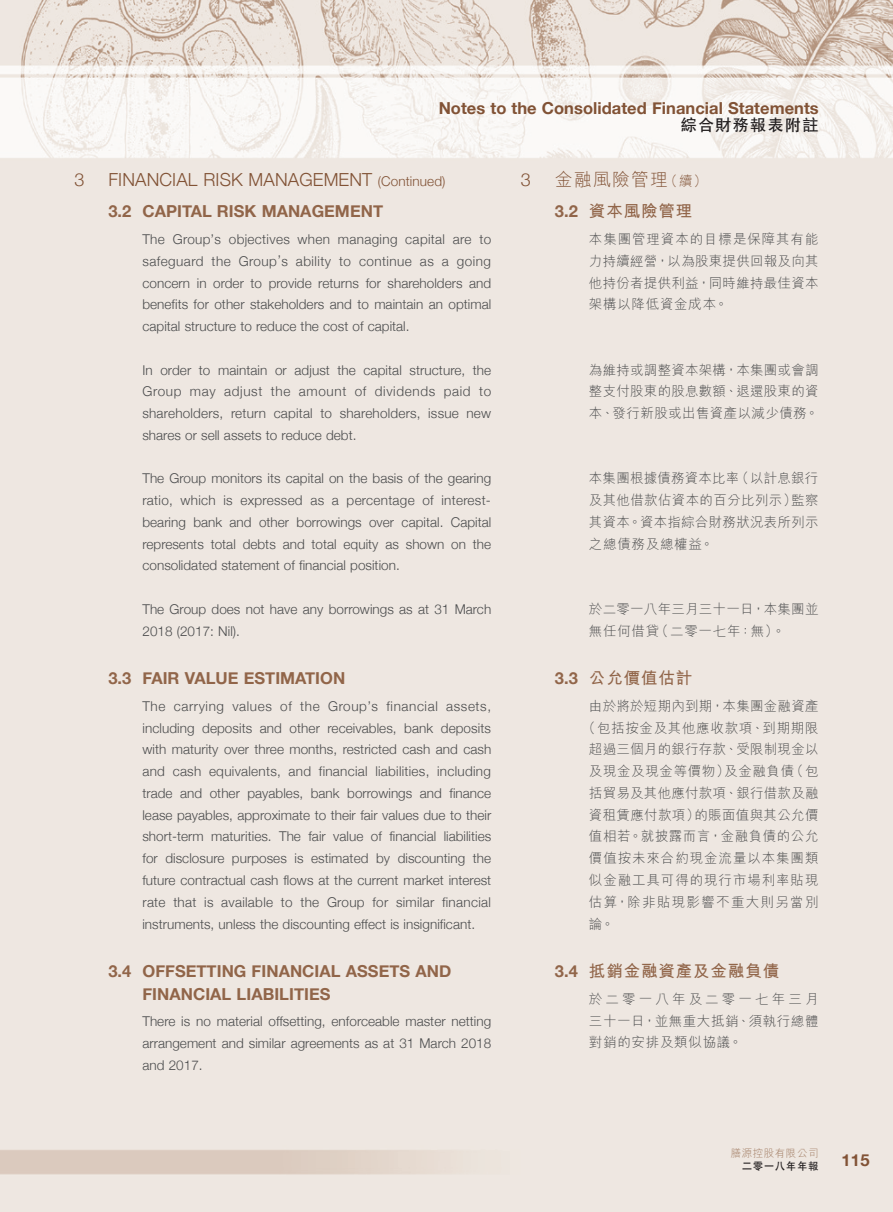
<style>
.page{position:relative;width:893px;height:1212px;background:#fff}
.page>*{position:absolute;margin:0;border:0;box-sizing:border-box;transform-origin:0 0}
.Heading_1{font:300 18px "Helvetica Neue";letter-spacing:.01em;color:#815235}
.C_Heading_1{font:300 18px "M Hei HK";letter-spacing:.06em;color:#815235}
.C_Heading_1-2{font:300 18px "Helvetica Neue";color:#815235}
.Heading_2{font:700 16.5px/22.5px "Helvetica Neue";letter-spacing:.005em;color:#916549}
.t1{font:700 16.5px "Helvetica Neue";letter-spacing:.005em;color:#815235}
.C_Heading_2{font:700 16.5px "M Hei HK";letter-spacing:.055em;color:#916549}
.t2{font:700 16.5px "C Hei 2 HK";letter-spacing:.055em;color:#231f20}
.Body_Text{font:300 13.5px/21.8px "Helvetica Neue";letter-spacing:.005em;color:#4b4c4d;text-align:justify}
.C_Body_Text{font:300 13.5px/21.8px "M Hei HK";letter-spacing:.025em;color:#4b4c4d;text-align:justify}
.C_Body_Text-2{font:300 13.5px "M Hei HK";letter-spacing:.065em;color:#4b4c4d}
.C_Body_Text-3{font:300 13.5px "M Hei HK";letter-spacing:.05em;color:#4b4c4d}
.C_Body_Text-4{font:300 13.5px "M Hei HK";letter-spacing:.045em;color:#4b4c4d}
.C_Body_Text-5{font:300 13.5px "M Hei HK";letter-spacing:.095em;color:#4b4c4d}
.t3{font:300 10.5px "M Hei HK";letter-spacing:.055em;color:#9f795f}
.t4{font:700 10.5px "C Hei 2 HK";letter-spacing:.055em;color:#231f20}
.s1{font-size:13.5px}
.s2{font-family:"Helvetica Neue"}
</style>
<div class="page">
<img style="left:0;top:0;width:893px;height:1212px">
<p class="t1" style="left:439px;top:95px;width:382px">Notes to the Consolidated Financial Statements</p>
<p class="t2" style="left:680px;top:116px;width:140px">綜合財務報表附註</p>
<p class="Heading_1" style="left:74px;top:165px;width:12px">3</p>
<p class="Heading_1" style="left:108px;top:165px;width:339px">FINANCIAL RISK MANAGEMENT <span class="s1">(Continued)</span></p>
<p class="Heading_2" style="left:108px;top:200px;width:276px">3.2 CAPITAL RISK MANAGEMENT</p>
<p class="Body_Text" style="left:142px;top:227px;width:350px">The Group’s objectives when managing capital are to safeguard the Group’s ability to continue as a going concern in order to provide returns for shareholders and benefits for other stakeholders and to maintain an optimal capital structure to reduce the cost of capital.</p>
<p class="Body_Text" style="left:142px;top:358px;width:350px">In order to maintain or adjust the capital structure, the Group may adjust the amount of dividends paid to shareholders, return capital to shareholders, issue new shares or sell assets to reduce debt.</p>
<p class="Body_Text" style="left:142px;top:467px;width:350px">The Group monitors its capital on the basis of the gearing ratio, which is expressed as a percentage of interest&shy;bearing bank and other borrowings over capital. Capital represents total debts and total equity as shown on the consolidated statement of financial position.</p>
<p class="Body_Text" style="left:142px;top:597px;width:350px">The Group does not have any borrowings as at 31 March<br>2018 (2017: Nil).</p>
<p class="Heading_2" style="left:108px;top:667px;width:238px">3.3 FAIR VALUE ESTIMATION</p>
<p class="Body_Text" style="left:142px;top:694px;width:350px">The carrying values of the Group’s financial assets, including deposits and other receivables, bank deposits with maturity over three months, restricted cash and cash and cash equivalents, and financial liabilities, including trade and other payables, bank borrowings and finance lease payables, approximate to their fair values due to their short-term maturities. The fair value of financial liabilities for disclosure purposes is estimated by discounting the future contractual cash flows at the current market interest rate that is available to the Group for similar financial instruments, unless the discounting effect is insignificant.</p>
<p class="Heading_2" style="left:142px;top:960px;width:310px;text-indent:-34px">3.4 OFFSETTING FINANCIAL ASSETS AND<br>FINANCIAL LIABILITIES</p>
<p class="Body_Text" style="left:142px;top:1010px;width:350px">There is no material offsetting, enforceable master netting arrangement and similar agreements as at 31 March 2018 and 2017.</p>
<p class="C_Heading_1-2" style="left:521px;top:165px;width:12px">3</p>
<p class="C_Heading_1" style="left:555px;top:170px;width:154px">金融風險管理<span class="s1">（續）</span></p>
<p class="C_Heading_2" style="left:555px;top:199px;width:139px"><span class="s2">3.2</span> 資本風險管理</p>
<p class="C_Body_Text" style="left:589px;top:228px;width:231px">本集團管理資本的目標是保障其有能力持續經營，以為股東提供回報及向其他持份者提供利益，同時維持最佳資本架構以降低資金成本。</p>
<p class="C_Body_Text" style="left:589px;top:358px;width:231px">為維持或調整資本架構，本集團或會調整支付股東的股息數額、退還股東的資本、發行新股或出售資產以減少債務。</p>
<p class="C_Body_Text" style="left:589px;top:467px;width:231px">本集團根據債務資本比率（以計息銀行及其他借款佔資本的百分比列示）監察其資本。資本指綜合財務狀況表所列示之總債務及總權益。</p>
<p class="C_Body_Text" style="left:589px;top:598px;width:231px">於二零一八年三月三十一日，本集團並無任何借貸（二零一七年：無）。</p>
<p class="C_Heading_2" style="left:555px;top:666px;width:139px"><span class="s2">3.3</span> 公允價值估計</p>
<p class="C_Body_Text" style="left:589px;top:695px;width:231px">由於將於短期內到期，本集團金融資產</p>
<p class="C_Body_Text-3" style="left:582px;top:721px;width:238px">（包括按金及其他應收款項、到期期限</p>
<p class="C_Body_Text" style="left:589px;top:738px;width:231px">超過三個月的銀行存款、受限制現金以</p>
<p class="C_Body_Text-4" style="left:589px;top:764px;width:231px">及現金及現金等價物）及金融負債（包</p>
<p class="C_Body_Text" style="left:589px;top:782px;width:231px">括貿易及其他應付款項、銀行借款及融</p>
<p class="C_Body_Text" style="left:589px;top:804px;width:231px">資租賃應付款項）的賬面值與其公允價</p>
<p class="C_Body_Text" style="left:589px;top:825px;width:231px">值相若。就披露而言，金融負債的公允</p>
<p class="C_Body_Text-2" style="left:589px;top:851px;width:231px">價值按未來合約現金流量以本集團類</p>
<p class="C_Body_Text-2" style="left:589px;top:873px;width:231px">似金融工具可得的現行市場利率貼現</p>
<p class="C_Body_Text-5" style="left:589px;top:895px;width:231px">估算，除非貼現影響不重大則另當別</p>
<p class="C_Body_Text" style="left:589px;top:912px;width:27px">論。</p>
<p class="C_Heading_2" style="left:555px;top:959px;width:226px"><span class="s2">3.4</span> 抵銷金融資產及金融負債</p>
<p class="C_Body_Text" style="left:589px;top:988px;width:231px">於二零一八年及二零一七年三月三十一日，並無重大抵銷、須執行總體對銷的安排及類似協議。</p>
<p class="t3" style="left:731px;top:1147px;width:89px">膳源控股有限公司</p>
<p class="t4" style="left:742px;top:1161px;width:78px">二零一八年年報</p>
<p class="t1" style="left:841px;top:1147px;width:30px">115</p>
</div>
